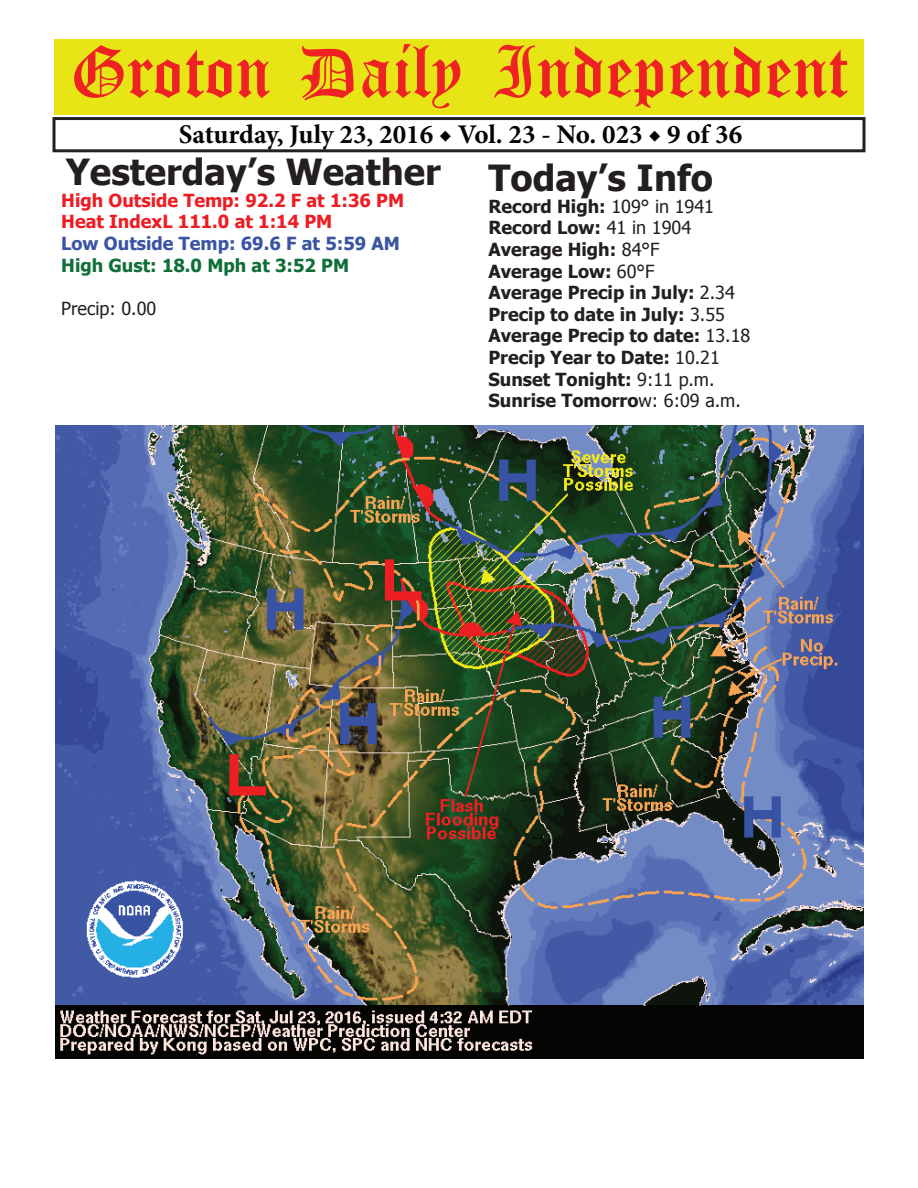
<style>
.page{position:relative;width:918px;height:1188px;background:#fff}
.page>*{position:absolute;margin:0;border:0;box-sizing:border-box;transform-origin:0 0}
.t1{font:54px "Old English Five";color:#ee2123}
.t2{font:700 36px "Tahoma";color:#231f20}
.t3{font:700 27px "Minion Pro";color:#040503}
.t4{font:700 18px/21.6px "Tahoma";color:#231f20}
.t5{font:700 18px/21.6px "Tahoma";color:#ee1d23}
.t6{font:700 18px "Tahoma";color:#3a53a3}
.t7{font:700 18px "Tahoma";color:#106e38}
.t8{font:18px "Tahoma";color:#231f20}
.s1{font-weight:400}
</style>
<div class="page">
<div style="left:52px;top:117px;width:814px;height:35px;border:3px solid #231f20"></div>
<div style="left:54px;top:40px;width:810px;height:75px;background:#e7e515"></div>
<img style="left:56px;top:426px;width:808px;height:632px">
<h1 class="t1" style="left:70px;top:47px;width:779px">Groton Daily Independent</h1>
<h3 class="t3" style="left:179px;top:116px;width:565px">Saturday, July 23, 2016 ◆ Vol. 23 - No. 023 ◆ 9 of 36</h3>
<h2 class="t2" style="left:66px;top:147px;width:376px">Yesterday’s Weather</h2>
<p class="t5" style="left:61px;top:188px;width:344px">High Outside Temp: 92.2 F at 1:36 PM<br>Heat IndexL 111.0 at 1:14 PM</p>
<p class="t6" style="left:61px;top:231px;width:340px">Low Outside Temp: 69.6 F at 5:59 AM</p>
<p class="t7" style="left:61px;top:252px;width:289px">High Gust: 18.0 Mph at 3:52 PM</p>
<p class="t8" style="left:61px;top:296px;width:97px">Precip: 0.00</p>
<h2 class="t2" style="left:488px;top:153px;width:226px">Today’s Info</h2>
<p class="t4" style="left:488px;top:194px;width:263px">Record High: <span class="s1">109° in 1941<br></span>Record Low: <span class="s1">41 in 1904<br></span>Average High: <span class="s1">84°F<br></span>Average Low: <span class="s1">60°F<br></span>Average Precip in July: <span class="s1">2.34<br></span>Precip to date in July: <span class="s1">3.55<br></span>Average Precip to date: <span class="s1">13.18<br></span>Precip Year to Date: <span class="s1">10.21<br></span>Sunset Tonight: <span class="s1">9:11 p.m.<br></span>Sunrise Tomorro<span class="s1">w: 6:09 a.m.</span></p>
</div>
